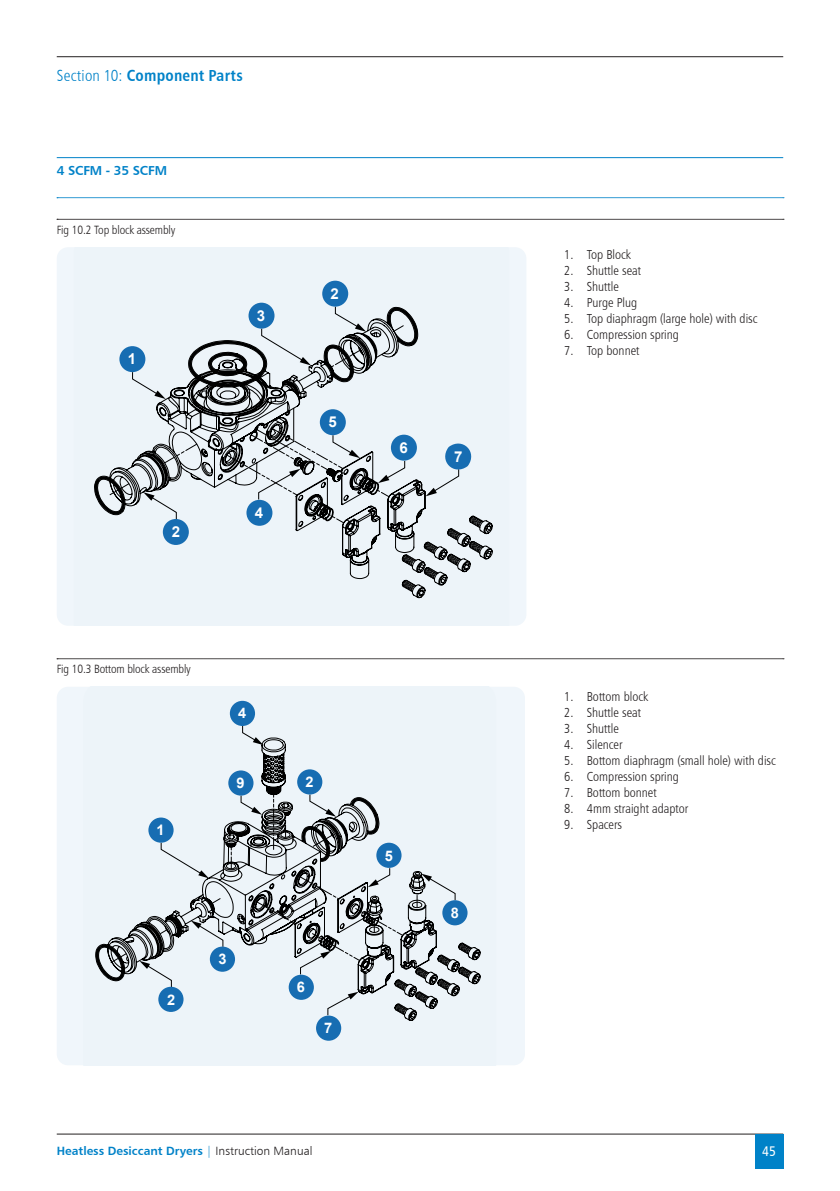
<style>
.page{position:relative;width:840px;height:1191px;background:#fff}
.page>*{position:absolute;margin:0;border:0;box-sizing:border-box;transform-origin:0 0}
.t1{font:16px "Humanist 777 BT Bold Condensed B";letter-spacing:.015em;color:#0082c8}
.t2{font:700 15px "Arial";color:#fff}
.t3{font:700 14.6px "Arial";color:#fff}
.t4{font:14px "Humanist 777 BT Roman Condensed B";color:#fff}
.t5{font:13px "Humanist 777 BT Light Condensed B";color:#231f20}
.t6{font:13px "Humanist 777 BT Bold B";letter-spacing:-.01em;color:#0082c8}
.t7{font:12px "Humanist 777 BT Light Condensed B";letter-spacing:-.01em;color:#231f20}
.t8{font:12px "Humanist 777 BT Bold B";color:#0082c8}
.s1{font-family:"Humanist 777 BT Light Condensed B"}
.s2{font-family:"Humanist 777 BT Light B"}
.s3{font-family:"Humanist 777 BT Light B";color:#231f20}
</style>
<div class="page">
<hr style="left:57px;top:56px;width:725px;height:1px;background:#231f20">
<hr style="left:57px;top:1133px;width:725px;height:1px;background:#231f20">
<div style="left:754px;top:1134px;width:28px;height:34px;background:#0082c8"></div>
<div style="left:57px;top:247px;width:469px;height:379px;background:#f0f6fb;border-radius:11px"></div>
<svg style="left:110px;top:307px;width:382px;height:291px"></svg>
<svg style="left:322px;top:343px;width:39px;height:39px"></svg>
<svg style="left:387px;top:306px;width:32px;height:41px"></svg>
<svg style="left:94px;top:474px;width:36px;height:41px"></svg>
<svg style="left:152px;top:443px;width:45px;height:37px"></svg>
<svg style="left:402px;top:580px;width:14px;height:12px"></svg>
<svg style="left:424px;top:568px;width:14px;height:12px"></svg>
<svg style="left:401px;top:555px;width:15px;height:12px"></svg>
<svg style="left:423px;top:542px;width:15px;height:12px"></svg>
<svg style="left:447px;top:554px;width:14px;height:12px"></svg>
<svg style="left:469px;top:541px;width:14px;height:12px"></svg>
<svg style="left:469px;top:516px;width:14px;height:12px"></svg>
<svg style="left:447px;top:529px;width:14px;height:12px"></svg>
<svg style="left:314px;top:506px;width:30px;height:17px"></svg>
<svg style="left:132px;top:371px;width:34px;height:28px"></svg>
<div style="left:119px;top:346px;width:26px;height:26px;background:#176db2;border-radius:50%"></div>
<svg style="left:187px;top:328px;width:124px;height:69px"></svg>
<div style="left:248px;top:303px;width:26px;height:26px;background:#176db2;border-radius:50%"></div>
<svg style="left:334px;top:307px;width:32px;height:25px"></svg>
<div style="left:322px;top:281px;width:26px;height:26px;background:#176db2;border-radius:50%"></div>
<div style="left:319px;top:409px;width:26px;height:26px;background:#176db2;border-radius:50%"></div>
<div style="left:246px;top:500px;width:26px;height:26px;background:#176db2;border-radius:50%"></div>
<svg style="left:226px;top:428px;width:179px;height:72px"></svg>
<div style="left:390px;top:435px;width:26px;height:25px;background:#176db2;border-radius:50%"></div>
<svg style="left:143px;top:492px;width:34px;height:28px"></svg>
<div style="left:163px;top:519px;width:26px;height:26px;background:#176db2;border-radius:50%"></div>
<svg style="left:425px;top:437px;width:53px;height:59px"></svg>
<svg style="left:57px;top:219px;width:726px;height:1px"></svg>
<hr style="left:57px;top:157px;width:725px;height:1px;background:#0082c8">
<svg style="left:57px;top:197px;width:726px;height:1px"></svg>
<div style="left:57px;top:686px;width:467px;height:379px;background:#f0f6fb;border-radius:11px"></div>
<svg style="left:108px;top:737px;width:372px;height:284px"></svg>
<svg style="left:231px;top:847px;width:1px;height:22px"></svg>
<svg style="left:95px;top:942px;width:32px;height:39px"></svg>
<svg style="left:147px;top:915px;width:36px;height:35px"></svg>
<svg style="left:203px;top:897px;width:18px;height:17px"></svg>
<svg style="left:415px;top:992px;width:14px;height:11px"></svg>
<svg style="left:437px;top:979px;width:14px;height:11px"></svg>
<svg style="left:415px;top:968px;width:14px;height:11px"></svg>
<svg style="left:458px;top:967px;width:14px;height:11px"></svg>
<svg style="left:437px;top:955px;width:14px;height:11px"></svg>
<svg style="left:458px;top:943px;width:14px;height:11px"></svg>
<svg style="left:160px;top:842px;width:49px;height:36px"></svg>
<div style="left:148px;top:817px;width:25px;height:25px;background:#176db2;border-radius:50%"></div>
<svg style="left:242px;top:725px;width:21px;height:20px"></svg>
<div style="left:230px;top:701px;width:25px;height:25px;background:#176db2;border-radius:50%"></div>
<div style="left:228px;top:770px;width:25px;height:25px;background:#176db2;border-radius:50%"></div>
<div style="left:297px;top:769px;width:25px;height:25px;background:#176db2;border-radius:50%"></div>
<svg style="left:416px;top:873px;width:39px;height:34px"></svg>
<div style="left:442px;top:900px;width:25px;height:25px;background:#176db2;border-radius:50%"></div>
<svg style="left:240px;top:794px;width:168px;height:221px"></svg>
<div style="left:316px;top:1015px;width:25px;height:25px;background:#176db2;border-radius:50%"></div>
<svg style="left:191px;top:920px;width:32px;height:27px"></svg>
<div style="left:210px;top:946px;width:25px;height:25px;background:#176db2;border-radius:50%"></div>
<svg style="left:139px;top:960px;width:33px;height:27px"></svg>
<div style="left:158px;top:986px;width:25px;height:26px;background:#176db2;border-radius:50%"></div>
<svg style="left:57px;top:658px;width:726px;height:1px"></svg>
<p class="t1" style="left:57px;top:65px;width:187px"><span class="s1">Section 10:</span> Component Parts</p>
<p class="t6" style="left:57px;top:162px;width:112px">4 SCFM - 35 SCFM</p>
<p class="t7" style="left:57px;top:222px;width:120px">Fig 10.2 Top block assembly</p>
<p class="t2" style="left:128px;top:349px;width:10px">1</p>
<p class="t2" style="left:172px;top:522px;width:10px">2</p>
<p class="t2" style="left:257px;top:305px;width:10px">3</p>
<p class="t2" style="left:255px;top:502px;width:10px">4</p>
<p class="t2" style="left:330px;top:283px;width:10px">2</p>
<p class="t2" style="left:328px;top:412px;width:10px">5</p>
<p class="t2" style="left:399px;top:437px;width:10px">6</p>
<p class="t2" style="left:454px;top:447px;width:10px">7</p>
<p class="t7" style="left:57px;top:661px;width:136px">Fig 10.3 Bottom block assembly</p>
<p class="t3" style="left:156px;top:820px;width:10px">1</p>
<p class="t3" style="left:238px;top:703px;width:10px">4</p>
<p class="t3" style="left:236px;top:773px;width:10px">9</p>
<p class="t3" style="left:305px;top:772px;width:10px">2</p>
<p class="t3" style="left:167px;top:990px;width:10px">2</p>
<p class="t3" style="left:218px;top:949px;width:10px">3</p>
<p class="t3" style="left:297px;top:977px;width:10px">6</p>
<p class="t3" style="left:324px;top:1018px;width:10px">7</p>
<p class="t3" style="left:384px;top:846px;width:10px">5</p>
<p class="t3" style="left:450px;top:903px;width:10px">8</p>
<p class="t5" style="left:564px;top:246px;width:68px">1. Top Block</p>
<p class="t5" style="left:564px;top:262px;width:78px">2. Shuttle seat</p>
<p class="t5" style="left:564px;top:278px;width:56px">3. Shuttle</p>
<p class="t5" style="left:564px;top:294px;width:74px">4. Purge Plug</p>
<p class="t5" style="left:564px;top:310px;width:195px">5. Top diaphragm (large hole) with disc</p>
<p class="t5" style="left:564px;top:326px;width:116px">6. Compression spring</p>
<p class="t5" style="left:564px;top:342px;width:77px">7. Top bonnet</p>
<p class="t5" style="left:564px;top:688px;width:85px">1. Bottom block</p>
<p class="t5" style="left:564px;top:704px;width:78px">2. Shuttle seat</p>
<p class="t5" style="left:564px;top:720px;width:56px">3. Shuttle</p>
<p class="t5" style="left:564px;top:736px;width:60px">4. Silencer</p>
<p class="t5" style="left:564px;top:752px;width:213px">5. Bottom diaphragm (small hole) with disc</p>
<p class="t5" style="left:564px;top:768px;width:116px">6. Compression spring</p>
<p class="t5" style="left:564px;top:784px;width:94px">7. Bottom bonnet</p>
<p class="t5" style="left:564px;top:800px;width:126px">8. 4mm straight adaptor</p>
<p class="t5" style="left:564px;top:816px;width:59px">9. Spacers</p>
<p class="t8" style="left:57px;top:1143px;width:257px">Heatless Desiccant Dryers <span class="s2">|</span> <span class="s3">Instruction Manual</span></p>
<p class="t4" style="left:761px;top:1142px;width:15px">45</p>
</div>
